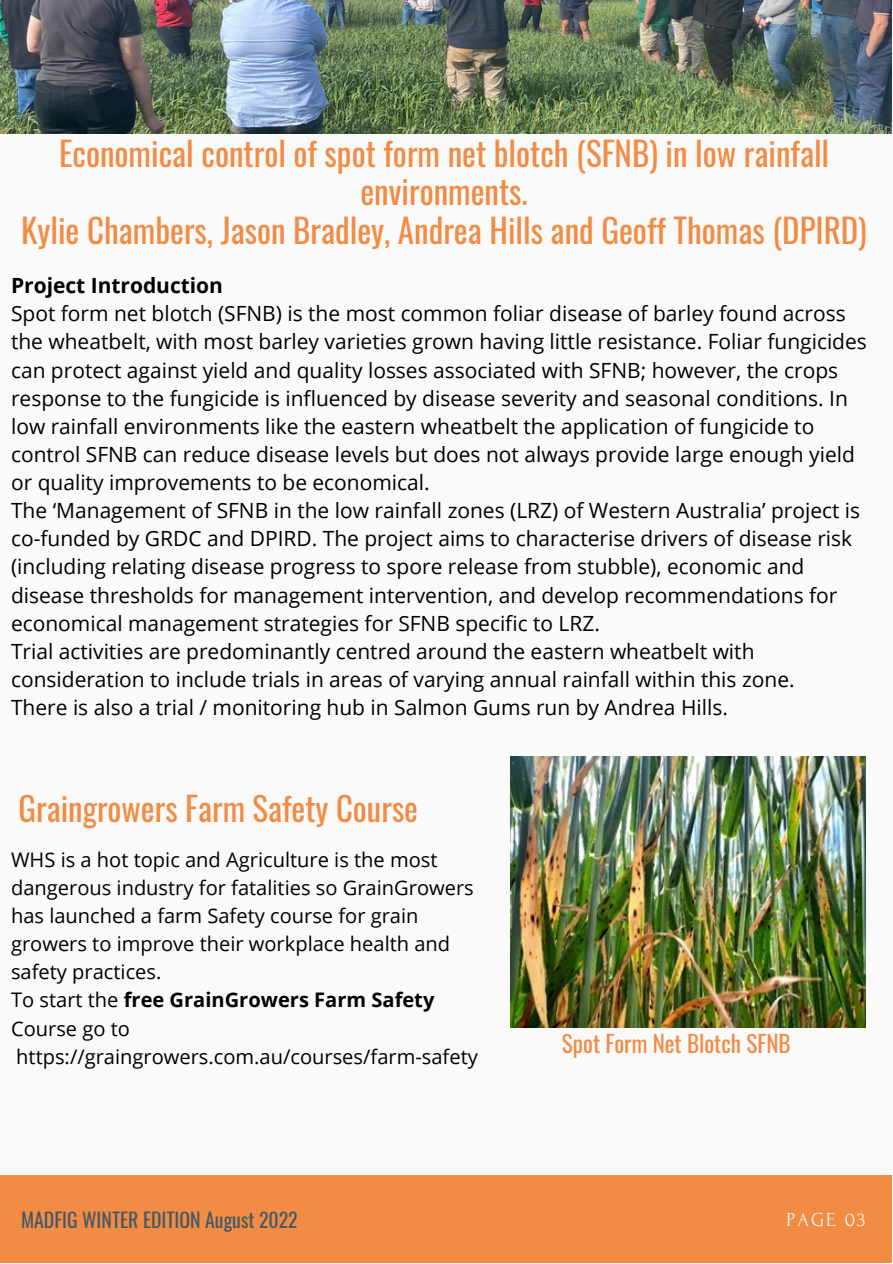
<style>
.page{position:relative;width:893px;height:1264px;background:#fff}
.page>*{position:absolute;margin:0;border:0;box-sizing:border-box;transform-origin:0 0}
.t1{font:33px/38.2px "Oswald";color:#f28b43;text-align:center}
.t2{font:32.85px "Oswald";color:#f28b43}
.t3{font:23.1px "Oswald";color:#f28b43}
.t4{font:21px/28px "Open Sans";color:#000}
.t5{font:700 21px "Open Sans";color:#000}
.t6{font:20.1px/28px "Open Sans";color:#000}
.t7{font:19.8px "Oswald";color:#435967}
.t8{font:19.8px "Forum";letter-spacing:.1em;color:#fafafa}
.s1{font-weight:700}
</style>
<div class="page">
<div style="left:0;top:0;width:892px;height:1262px;background:#fafafa"></div>
<img style="left:0;top:0;width:891px;height:134px">
<div style="left:0;top:1175px;width:891px;height:87px;background:#f28b43"></div>
<img style="left:510px;top:756px;width:355px;height:271px">
<h1 class="t1" style="left:21px;top:133px;width:847px">Economical control of spot form net blotch (SFNB) in low rainfall environments.<br>Kylie Chambers, Jason Bradley, Andrea Hills and Geoff Thomas (DPIRD)</h1>
<p class="t5" style="left:11px;top:271px;width:213px">Project Introduction</p>
<p class="t4" style="left:11px;top:299px;width:857px">Spot form net blotch (SFNB) is the most common foliar disease of barley found across the wheatbelt, with most barley varieties grown having little resistance. Foliar fungicides can protect against yield and quality losses associated with SFNB; however, the crops response to the fungicide is influenced by disease severity and seasonal conditions. In low rainfall environments like the eastern wheatbelt the application of fungicide to control SFNB can reduce disease levels but does not always provide large enough yield or quality improvements to be economical.<br>The ‘Management of SFNB in the low rainfall zones (LRZ) of Western Australia’ project is co-funded by GRDC and DPIRD. The project aims to characterise drivers of disease risk (including relating disease progress to spore release from stubble), economic and disease thresholds for management intervention, and develop recommendations for economical management strategies for SFNB specific to LRZ.<br>Trial activities are predominantly centred around the eastern wheatbelt with consideration to include trials in areas of varying annual rainfall within this zone.<br>There is also a trial / monitoring hub in Salmon Gums run by Andrea Hills.</p>
<h2 class="t2" style="left:19px;top:783px;width:401px">Graingrowers Farm Safety Course</h2>
<p class="t6" style="left:11px;top:845px;width:468px">WHS is a hot topic and Agriculture is the most dangerous industry for fatalities so GrainGrowers has launched a farm Safety course for grain growers to improve their workplace health and safety practices.<br>To start the <span class="s1">free GrainGrowers Farm Safety </span>Course go to https://graingrowers.com.au/courses/farm-safety</p>
<p class="t3" style="left:562px;top:1025px;width:230px">Spot Form Net Blotch SFNB</p>
<p class="t7" style="left:21px;top:1204px;width:278px">MADFIG WINTER EDITION August 2022</p>
<p class="t8" style="left:786px;top:1209px;width:81px">PAGE 03</p>
</div>
